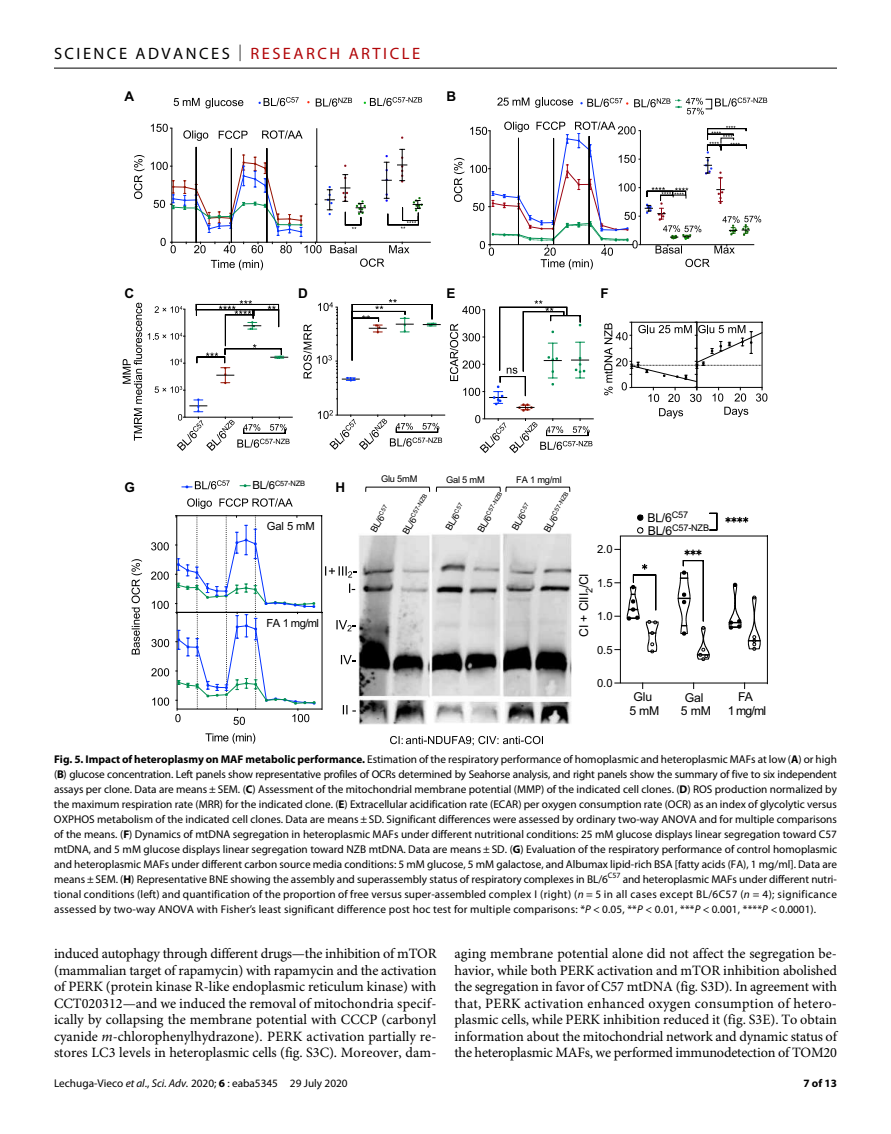
<style>
.page{position:relative;width:891px;height:1134px;background:#fff}
.page>*{position:absolute;margin:0;border:0;box-sizing:border-box;transform-origin:0 0}
.t1{font:16.5px "Myriad Pro";letter-spacing:.15em;color:#000}
.t2{font:14.25px/16.5px "Minion Pro";letter-spacing:-.01em;color:#000;text-align:justify}
.t3{font:700 13.5px "Arial";color:#000}
.t4{font:12.3px/13.4px "Arial";letter-spacing:-.015em;color:#000;text-align:center}
.t5{font:11.25px/15px "Myriad Pro";letter-spacing:.015em;color:#000;text-align:justify}
.t6{font:11.25px "Arial";letter-spacing:-.03em;color:#000}
.t7{font:700 11.25px "Myriad Pro";color:#000}
.t8{font:9.3px "Arial";letter-spacing:-.025em;color:#000}
.t9{font:9.15px "Arial";letter-spacing:-.02em;color:#000}
.t10{font:7.35px "Helvetica";letter-spacing:-.015em;color:#000}
.t11{font:6.15px "Arial";color:#000}
.s1{font-weight:300}
.s2{color:#b10508}
.s3{font-size:11.25px}
.s4{font-size:9.3px}
.s5{font-size:12.3px}
.s6{font-weight:700}
.s7{font-style:italic}
</style>
<div class="page">
<hr style="left:54px;top:68px;width:783px;height:1px;background:#000">
<img style="left:358px;top:533px;width:214px;height:192px">
<hr style="left:172px;top:128px;width:1px;height:114px;background:#000">
<svg style="left:151px;top:124px;width:21px;height:8px"></svg>
<svg style="left:211px;top:260px;width:52px;height:10px"></svg>
<svg style="left:132px;top:559px;width:10px;height:95px"></svg>
<hr style="left:231px;top:148px;width:1px;height:95px;background:#000">
<hr style="left:196px;top:147px;width:1px;height:96px;background:#000">
<svg style="left:219px;top:131px;width:29px;height:8px"></svg>
<svg style="left:262px;top:130px;width:41px;height:9px"></svg>
<svg style="left:183px;top:130px;width:25px;height:11px"></svg>
<hr style="left:267px;top:148px;width:1px;height:94px;background:#000">
<hr style="left:317px;top:242px;width:114px;height:1px;background:#000">
<hr style="left:317px;top:128px;width:1px;height:114px;background:#000">
<svg style="left:258px;top:97px;width:41px;height:9px"></svg>
<svg style="left:316px;top:98px;width:36px;height:9px"></svg>
<svg style="left:715px;top:98px;width:52px;height:9px"></svg>
<svg style="left:151px;top:149px;width:272px;height:104px"></svg>
<svg style="left:497px;top:98px;width:32px;height:8px"></svg>
<hr style="left:185px;top:417px;width:108px;height:1px;background:#000">
<svg style="left:123px;top:303px;width:19px;height:138px"></svg>
<hr style="left:337px;top:415px;width:108px;height:1px;background:#000">
<hr style="left:337px;top:307px;width:1px;height:108px;background:#000">
<svg style="left:303px;top:299px;width:138px;height:84px"></svg>
<hr style="left:485px;top:419px;width:109px;height:1px;background:#000">
<svg style="left:676px;top:98px;width:28px;height:17px"></svg>
<svg style="left:187px;top:498px;width:25px;height:11px"></svg>
<svg style="left:219px;top:498px;width:74px;height:9px"></svg>
<svg style="left:182px;top:480px;width:48px;height:9px"></svg>
<svg style="left:240px;top:484px;width:10px;height:3px"></svg>
<hr style="left:177px;top:515px;width:145px;height:1px;background:#000">
<hr style="left:321px;top:516px;width:1px;height:97px;background:#000">
<svg style="left:152px;top:601px;width:17px;height:8px"></svg>
<svg style="left:151px;top:572px;width:18px;height:8px"></svg>
<svg style="left:151px;top:542px;width:18px;height:8px"></svg>
<hr style="left:177px;top:612px;width:145px;height:1px;background:#000">
<hr style="left:322px;top:612px;width:1px;height:97px;background:#000">
<hr style="left:177px;top:709px;width:145px;height:1px;background:#000">
<svg style="left:152px;top:698px;width:17px;height:8px"></svg>
<svg style="left:151px;top:668px;width:18px;height:8px"></svg>
<svg style="left:151px;top:639px;width:18px;height:8px"></svg>
<svg style="left:175px;top:515px;width:141px;height:210px"></svg>
<svg style="left:205px;top:733px;width:50px;height:11px"></svg>
<svg style="left:360px;top:259px;width:24px;height:8px"></svg>
<svg style="left:580px;top:98px;width:90px;height:9px"></svg>
<svg style="left:364px;top:97px;width:58px;height:9px"></svg>
<svg style="left:318px;top:410px;width:124px;height:40px"></svg>
<svg style="left:450px;top:300px;width:142px;height:153px"></svg>
<svg style="left:470px;top:122px;width:291px;height:148px"></svg>
<svg style="left:604px;top:322px;width:163px;height:97px"></svg>
<svg style="left:390px;top:736px;width:153px;height:10px"></svg>
<svg style="left:343px;top:705px;width:13px;height:9px"></svg>
<svg style="left:341px;top:655px;width:15px;height:9px"></svg>
<svg style="left:336px;top:620px;width:20px;height:11px"></svg>
<svg style="left:349px;top:584px;width:6px;height:9px"></svg>
<svg style="left:325px;top:566px;width:31px;height:12px"></svg>
<svg style="left:365px;top:486px;width:206px;height:6px"></svg>
<svg style="left:454px;top:158px;width:10px;height:44px"></svg>
<svg style="left:134px;top:155px;width:11px;height:44px"></svg>
<hr style="left:620px;top:536px;width:147px;height:1px;background:#000">
<hr style="left:767px;top:536px;width:1px;height:148px;background:#000">
<hr style="left:620px;top:683px;width:147px;height:1px;background:#000">
<hr style="left:620px;top:536px;width:1px;height:147px;background:#000">
<svg style="left:728px;top:582px;width:14px;height:48px"></svg>
<svg style="left:748px;top:595px;width:13px;height:56px"></svg>
<svg style="left:637px;top:514px;width:6px;height:20px"></svg>
<svg style="left:656px;top:513px;width:6px;height:22px"></svg>
<svg style="left:627px;top:564px;width:32px;height:90px"></svg>
<svg style="left:677px;top:550px;width:33px;height:111px"></svg>
<svg style="left:709px;top:512px;width:9px;height:19px"></svg>
<svg style="left:725px;top:517px;width:23px;height:6px"></svg>
<svg style="left:174px;top:98px;width:69px;height:10px"></svg>
<svg style="left:535px;top:97px;width:38px;height:11px"></svg>
<svg style="left:148px;top:300px;width:142px;height:151px"></svg>
<h1 class="t1" style="left:54px;top:40px;width:368px">SCIENCE ADVANCES <span class="s1">|</span> <span class="s2">RESEARCH ARTICLE</span></h1>
<p class="t3" style="left:124px;top:89px;width:11px">A</p>
<p class="t3" style="left:446px;top:89px;width:11px">B</p>
<p class="t3" style="left:124px;top:285px;width:11px">C</p>
<p class="t3" style="left:298px;top:285px;width:11px">D</p>
<p class="t3" style="left:446px;top:285px;width:11px">E</p>
<p class="t3" style="left:600px;top:285px;width:10px">F</p>
<p class="t10" style="left:252px;top:479px;width:54px"><span class="s3">BL/6</span>C57-NZB</p>
<p class="t6" style="left:267px;top:519px;width:49px">Gal 5 mM</p>
<p class="t3" style="left:124px;top:480px;width:12px">G</p>
<p class="t3" style="left:335px;top:480px;width:11px">H</p>
<p class="t6" style="left:267px;top:616px;width:54px">FA 1 mg/ml</p>
<p class="t8" style="left:381px;top:473px;width:38px">Glu 5mM</p>
<p class="t8" style="left:446px;top:474px;width:40px">Gal 5 mM</p>
<p class="t8" style="left:516px;top:474px;width:47px">FA 1 mg/ml</p>
<p class="t8" style="left:368px;top:529px;width:31px;rotate:-60deg">BL/6<sup>C57</sup></p>
<p class="t11" style="left:400px;top:531px;width:46px;rotate:-60deg"><span class="s4">BL/6</span>C57-NZB</p>
<p class="t8" style="left:443px;top:526px;width:31px;rotate:-60deg">BL/6<sup>C57</sup></p>
<p class="t11" style="left:475px;top:529px;width:46px;rotate:-60deg"><span class="s4">BL/6</span>C57-NZB</p>
<p class="t8" style="left:509px;top:526px;width:31px;rotate:-60deg">BL/6<sup>C57</sup></p>
<p class="t11" style="left:541px;top:529px;width:46px;rotate:-60deg"><span class="s4">BL/6</span>C57-NZB</p>
<p class="t6" style="left:597px;top:542px;width:17px">2.0</p>
<p class="t4" style="left:577px;top:637px;width:65px;rotate:-90deg">CI + CIII<sub>2</sub>/CI</p>
<p class="t6" style="left:597px;top:575px;width:17px">1.5</p>
<p class="t6" style="left:597px;top:609px;width:17px">1.0</p>
<p class="t6" style="left:597px;top:642px;width:17px">0.5</p>
<p class="t6" style="left:597px;top:676px;width:17px">0.0</p>
<p class="t4" style="left:647px;top:511px;width:42px">B /6<sup>C57</sup></p>
<p class="t9" style="left:648px;top:522px;width:63px"><span class="s5">B /6</span>C57-NZB</p>
<p class="t4" style="left:629px;top:690px;width:32px">Glu<br>5 mM</p>
<p class="t4" style="left:728px;top:690px;width:40px">FA<br>1 mg/ml</p>
<p class="t4" style="left:681px;top:691px;width:32px">Gal<br>5 mM</p>
<p class="t5" style="left:54px;top:752px;width:785px"><span class="s6">Fig. 5. Impact of heteroplasmy on MAF metabolic performance.</span> Estimation of the respiratory performance of homoplasmic and heteroplasmic MAFs at low (<span class="s6">A</span>) or high (<span class="s6">B</span>) glucose concentration. Left panels show representative profiles of OCRs determined by Seahorse analysis, and right panels show the summary of five to six independent assays per clone. Data are means ± SEM. (<span class="s6">C</span>) Assessment of the mitochondrial membrane potential (MMP) of the indicated cell clones. (<span class="s6">D</span>) ROS production normalized by the maximum respiration rate (MRR) for the indicated clone. (<span class="s6">E</span>) Extracellular acidification rate (ECAR) per oxygen consumption rate (OCR) as an index of glycolytic versus OXPHOS metabolism of the indicated cell clones. Data are means ± SD. Significant differences were assessed by ordinary two-way ANOVA and for multiple comparisons of the means. (<span class="s6">F</span>) Dynamics of mtDNA segregation in heteroplasmic MAFs under different nutritional conditions: 25 mM glucose displays linear segregation toward C57 mtDNA, and 5 mM glucose displays linear segregation toward NZB mtDNA. Data are means ± SD. (<span class="s6">G</span>) Evaluation of the respiratory performance of control homoplasmic and heteroplasmic MAFs under different carbon source media conditions: 5 mM glucose, 5 mM galactose, and Albumax lipid-rich BSA [fatty acids (FA), 1 mg/ml]. Data are means ± SEM. (<span class="s6">H</span>) Representative BNE showing the assembly and superassembly status of respiratory complexes in BL/6<sup>C57</sup> and heteroplasmic MAFs under different nutri&shy;tional conditions (left) and quantification of the proportion of free versus super-assembled complex I (right) (<span class="s7">n</span> = 5 in all cases except BL/6C57 (<span class="s7">n</span> = 4); significance assessed by two-way ANOVA with Fisher’s least significant difference post hoc test for multiple comparisons: *<span class="s7">P</span> &lt; 0.05, **<span class="s7">P</span> &lt; 0.01, ***<span class="s7">P</span> &lt; 0.001, ****<span class="s7">P</span> &lt; 0.0001).</p>
<p class="t2" style="left:54px;top:947px;width:384px">induced autophagy through different drugs—the inhibition of mTOR (mammalian target of rapamycin) with rapamycin and the activation of PERK (protein kinase R-like endoplasmic reticulum kinase) with CCT020312—and we induced the removal of mitochondria specif&shy;ically by collapsing the membrane potential with CCCP (carbonyl cyanide <span class="s7">m</span>-chlorophenylhydrazone). PERK activation partially re&shy;stores LC3 levels in heteroplasmic cells (fig. S3C). Moreover, dam-</p>
<p class="t2" style="left:454px;top:947px;width:384px">aging membrane potential alone did not affect the segregation be&shy;havior, while both PERK activation and mTOR inhibition abolished the segregation in favor of C57 mtDNA (fig. S3D). In agreement with that, PERK activation enhanced oxygen consumption of hetero&shy;plasmic cells, while PERK inhibition reduced it (fig. S3E). To obtain information about the mitochondrial network and dynamic status of the heteroplasmic MAFs, we performed immunodetection of TOM20</p>
<p class="t5" style="left:54px;top:1076px;width:295px">Lechuga-Vieco <span class="s7">et al</span>., <span class="s7">Sci. Adv.</span> 2020; <span class="s6">6</span> : eaba5345 29 July 2020</p>
<p class="t7" style="left:803px;top:1074px;width:35px">7 of 13</p>
</div>
